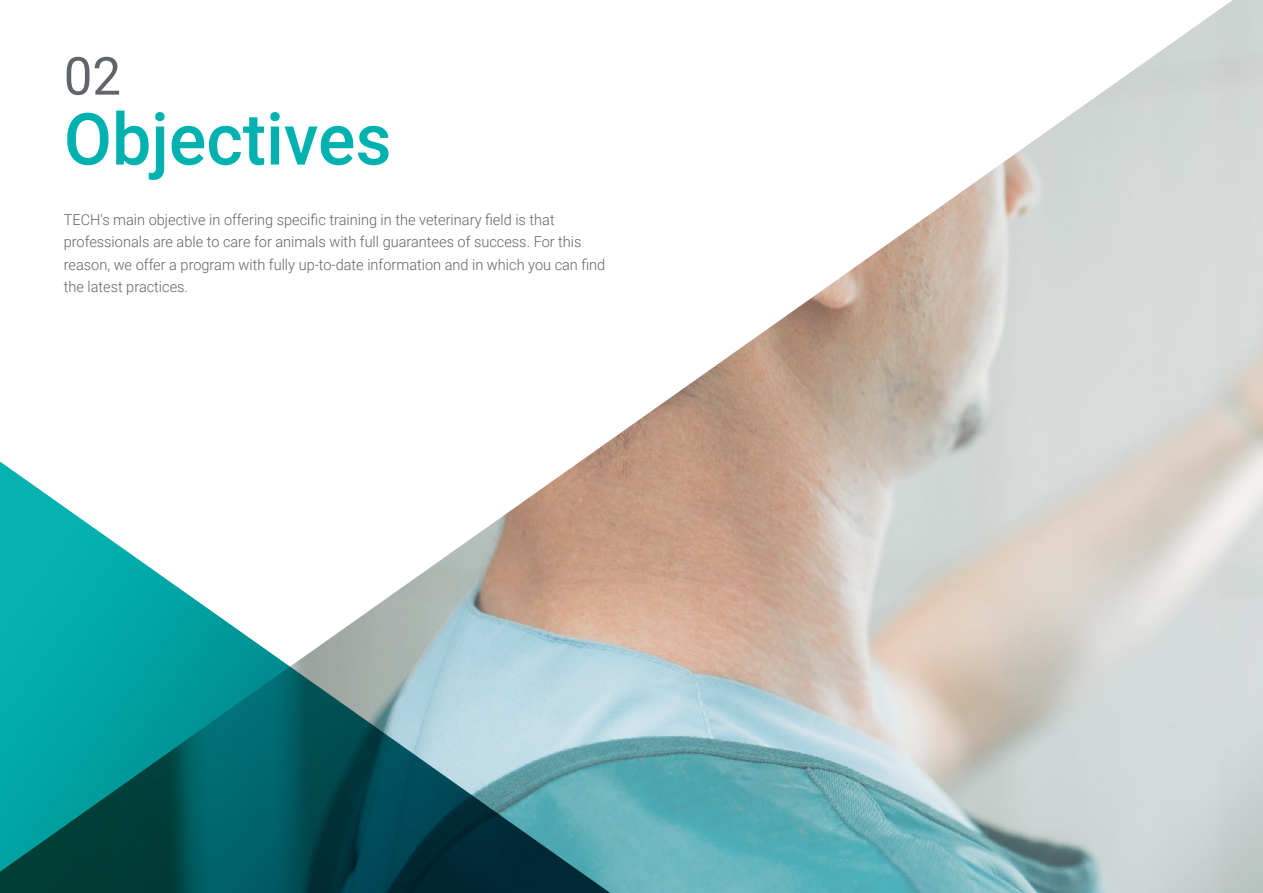
<style>
.page{position:relative;width:1263px;height:893px;background:#fff}
.page>*{position:absolute;margin:0;border:0;box-sizing:border-box;transform-origin:0 0}
.t1{font:500 72px "Roboto";color:#00b2af}
.t2{font:52.5px "Roboto";color:#61646a}
.t3{font:300 15px/22.5px "Roboto";color:#61646a}
</style>
<div class="page">
<img style="left:602px;top:0;width:661px;height:893px">
<svg style="left:0;top:446px;width:640px;height:447px"></svg>
<h2 class="t2" style="left:64px;top:39px;width:59px">02</h2>
<h1 class="t1" style="left:64px;top:89px;width:329px">Objectives</h1>
<p class="t3" style="left:64px;top:208px;width:543px">TECH's main objective in offering specific training in the veterinary field is that professionals are able to care for animals with full guarantees of success. For this reason, we offer a program with fully up-to-date information and in which you can find the latest practices.</p>
</div>
